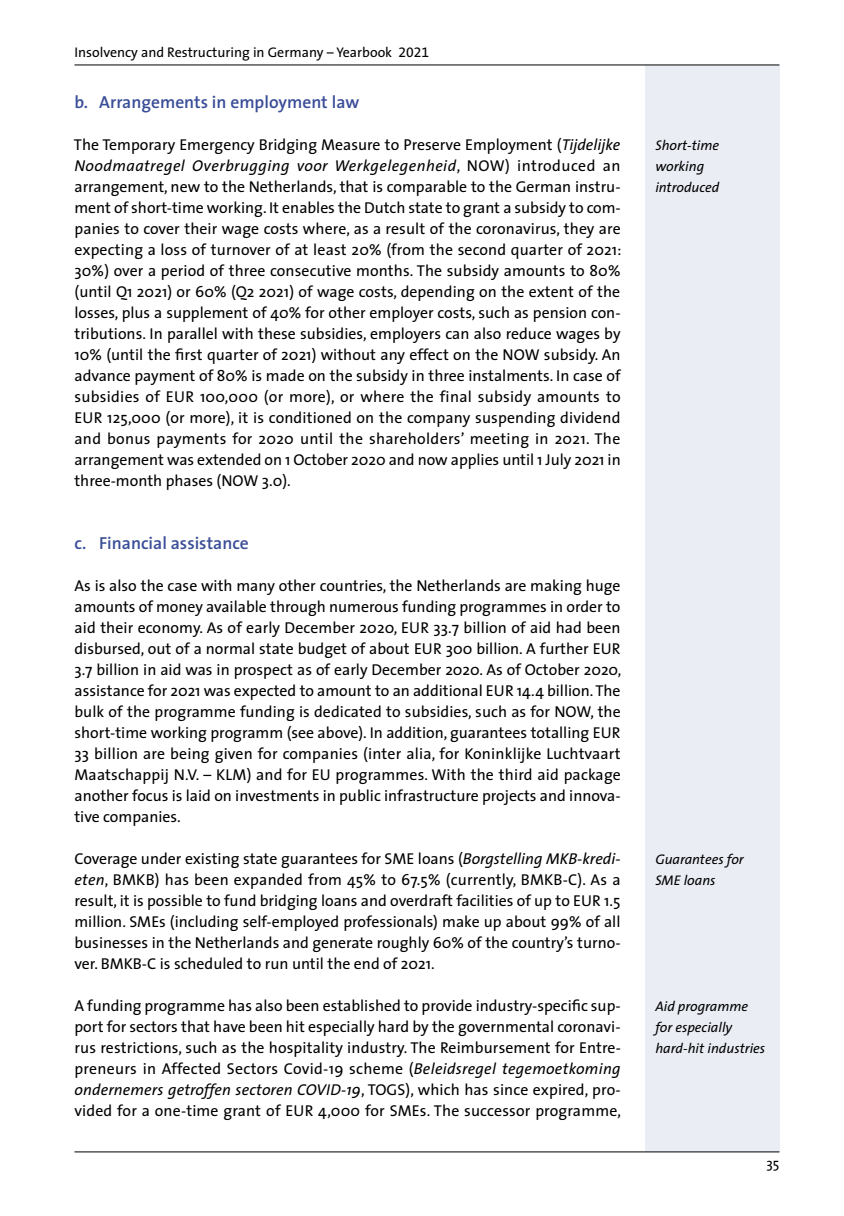
<style>
.page{position:relative;width:844px;height:1216px;background:#fff}
.page>*{position:absolute;margin:0;border:0;box-sizing:border-box;transform-origin:0 0}
.t1{font:600 17.5px "The Sans";color:#3a4d98}
.t2{font:15.75px/21px "The Sans";color:#000;text-align:justify}
.t3{font:italic 14px/21px "The Sans";color:#000}
.t4{font:14px "The Sans";color:#000}
.s1{font-family:"The Sans Expert"}
.s2{font-style:italic}
</style>
<div class="page">
<div style="left:645px;top:65px;width:134px;height:1086px;background:#ebedf5"></div>
<hr style="left:74px;top:64px;width:705px;height:1px;background:#000">
<hr style="left:74px;top:1151px;width:705px;height:1px;background:#000">
<p class="t4" style="left:74px;top:41px;width:356px">Insolvency and Restructuring in Germany – Yearbook <span class="s1">2021</span></p>
<p class="t1" style="left:74px;top:87px;width:286px">b. Arrangements in employment law</p>
<p class="t2" style="left:74px;top:133px;width:549px">The Temporary Emergency Bridging Measure to Preserve Employment (<span class="s2">Tijdelijke Noodmaatregel Overbrugging voor Werkgelegenheid</span>, NOW) introduced an arrangement, new to the Netherlands, that is comparable to the German instru&shy;ment of short-time working. It enables the Dutch state to grant a subsidy to com&shy;panies to cover their wage costs where, as a result of the coronavirus, they are expecting a loss of turnover of at least 20% (from the second quarter of 2021:<br>30%) over a period of three consecutive months. The subsidy amounts to 80% (until Q1 2021) or 60% (Q2 2021) of wage costs, depending on the extent of the losses, plus a supplement of 40% for other employer costs, such as pension con&shy;tributions. In parallel with these subsidies, employers can also reduce wages by 10% (until the first quarter of 2021) without any effect on the NOW subsidy. An advance payment of 80% is made on the subsidy in three instalments. In case of subsidies of EUR 100,000 (or more), or where the final subsidy amounts to EUR 125,000 (or more), it is conditioned on the company suspending dividend and bonus payments for 2020 until the shareholders’ meeting in 2021. The arrangement was extended on 1 October 2020 and now applies until 1 July 2021 in three-month phases (NOW 3.0).</p>
<p class="t1" style="left:74px;top:528px;width:176px">c. Financial assistance</p>
<p class="t2" style="left:74px;top:574px;width:548px">As is also the case with many other countries, the Netherlands are making huge amounts of money available through numerous funding programmes in order to aid their economy. As of early December 2020, EUR 33.7 billion of aid had been disbursed, out of a normal state budget of about EUR 300 billion. A further EUR 3.7 billion in aid was in prospect as of early December 2020. As of October 2020, assistance for 2021 was expected to amount to an additional EUR 14.4 billion. The bulk of the programme funding is dedicated to subsidies, such as for NOW, the short-time working programm (see above). In addition, guarantees totalling EUR 33 billion are being given for companies (inter alia, for Koninklijke Luchtvaart Maatschappij N.V. – KLM) and for EU programmes. With the third aid package another focus is laid on investments in public infrastructure projects and innova&shy;tive companies.</p>
<p class="t2" style="left:74px;top:847px;width:547px">Coverage under existing state guarantees for SME loans (<span class="s2">Borgstelling MKB-kredi&shy;eten</span>, BMKB) has been expanded from 45% to 67.5% (currently, BMKB-C). As a result, it is possible to fund bridging loans and overdraft facilities of up to EUR 1.5 million. SMEs (including self-employed professionals) make up about 99% of all businesses in the Netherlands and generate roughly 60% of the country’s turno&shy;ver. BMKB-C is scheduled to run until the end of 2021.</p>
<p class="t2" style="left:74px;top:994px;width:548px">A funding programme has also been established to provide industry-specific sup&shy;port for sectors that have been hit especially hard by the governmental coronavi&shy;rus restrictions, such as the hospitality industry. The Reimbursement for Entre&shy;preneurs in Affected Sectors Covid-19 scheme (<span class="s2">Beleidsregel tegemoetkoming ondernemers getroffen sectoren COVID-19</span>, TOGS), which has since expired, pro&shy;vided for a one-time grant of EUR 4,000 for SMEs. The successor programme,</p>
<p class="t3" style="left:655px;top:134px;width:66px">Short-time working introduced</p>
<p class="t3" style="left:655px;top:848px;width:90px">Guarantees for<br>SME loans</p>
<p class="t3" style="left:655px;top:995px;width:111px">Aid programme for especially hard-hit industries</p>
<p class="t4" style="left:766px;top:1151px;width:14px">35</p>
</div>
